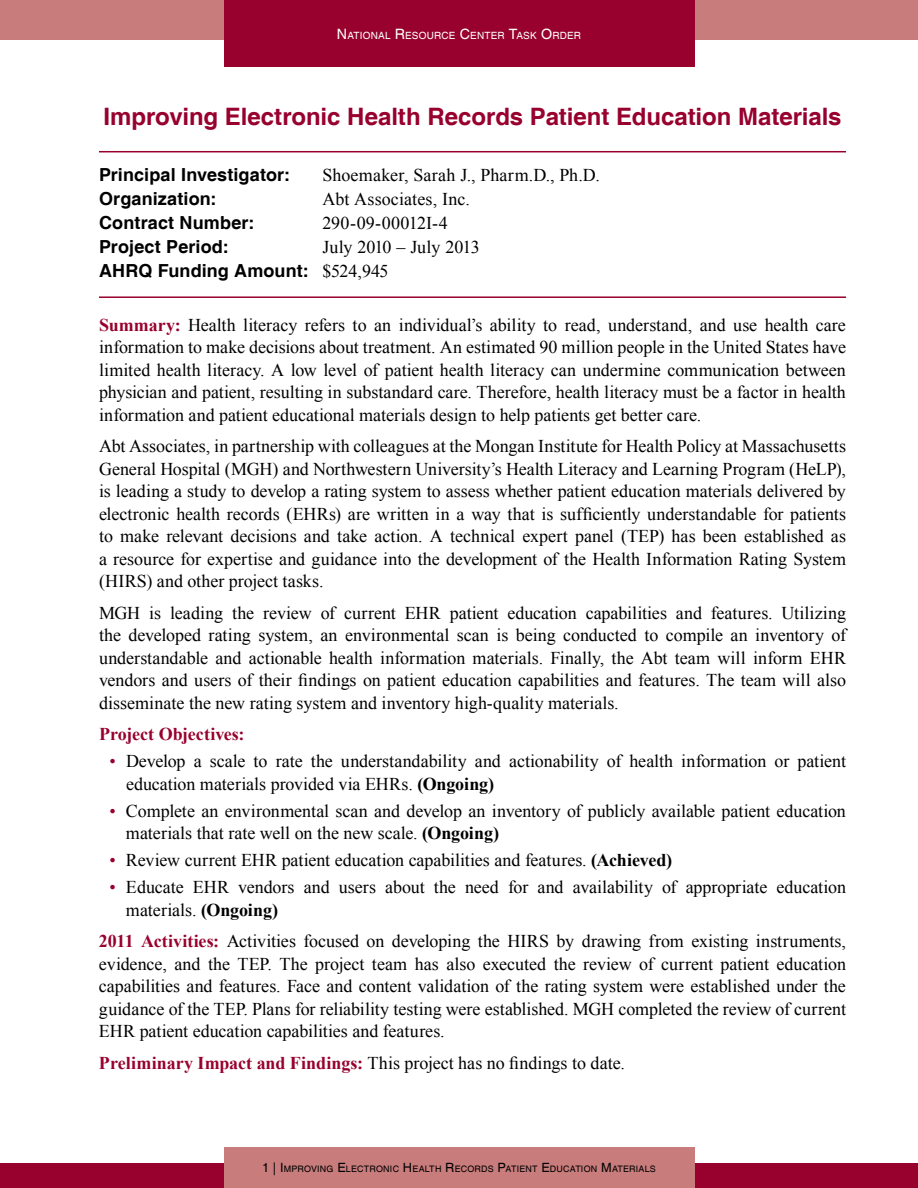
<style>
.page{position:relative;width:918px;height:1188px;background:#fff}
.page>*{position:absolute;margin:0;border:0;box-sizing:border-box;transform-origin:0 0}
.level1_Heading{font:700 24px "Helvetica";letter-spacing:-.005em;color:#98002e}
.projectInfo_basedonL{font:18px/22.5px "Times New Roman";letter-spacing:-.005em;color:#000}
.projectInfo_basedonL-2{font:700 18px "Helvetica";letter-spacing:.01em;color:#000}
.t1{font:700 18px "Times New Roman";color:#98002e}
.t2{font:10.05px "Helvetica";letter-spacing:.015em;color:#fff}
.t3{font:8.85px "Helvetica";letter-spacing:.025em;color:#000}
.s1{font-size:14.25px}
.s2{font-family:"Helvetica";font-weight:700}
.s3{font-weight:700;color:#98002e}
.s4{color:#98002e}
.s5{font-weight:700}
.s6{font-size:12.75px}
</style>
<div class="page">
<div style="left:0;top:0;width:918px;height:40px;background:#c87c7b"></div>
<div style="left:224px;top:0;width:470px;height:68px;background:#98002e"></div>
<div style="left:0;top:1163px;width:918px;height:25px;background:#98002e"></div>
<div style="left:224px;top:1148px;width:470px;height:40px;background:#c87c7b"></div>
<hr style="left:99px;top:151px;width:747px;height:1px;background:#98002e">
<hr style="left:99px;top:296px;width:747px;height:2px;background:#98002e">
<p class="t2" style="left:337px;top:30px;width:244px"><span class="s1">N</span>ATIONAL <span class="s1">R</span>ESOURCE <span class="s1">C</span>ENTER <span class="s1">T</span>ASK <span class="s1">O</span>RDER</p>
<p class="level1_Heading" style="left:103px;top:102px;width:740px">Improving Electronic Health Records Patient Education Materials</p>
<p class="projectInfo_basedonL-2" style="left:99px;top:164px;width:193px">Principal Investigator:</p>
<p class="projectInfo_basedonL" style="left:322px;top:163px;width:279px">Shoemaker, Sarah J., Pharm.D., Ph.D.</p>
<p class="projectInfo_basedonL-2" style="left:99px;top:188px;width:119px">Organization:</p>
<p class="projectInfo_basedonL" style="left:323px;top:187px;width:149px">Abt Associates, Inc.</p>
<p class="projectInfo_basedonL-2" style="left:99px;top:212px;width:157px">Contract Number:</p>
<p class="projectInfo_basedonL" style="left:323px;top:211px;width:127px">290-09-00012I-4</p>
<p class="projectInfo_basedonL-2" style="left:99px;top:236px;width:131px">Project Period:</p>
<p class="projectInfo_basedonL" style="left:99px;top:235px;width:382px;line-height:24px;text-indent:224px">July 2010 – July 2013<br><span class="s2">AHRQ Funding Amount:</span> $524,945</p>
<p class="projectInfo_basedonL" style="left:99px;top:313px;width:749px;text-align:justify"><span class="s3">Summary:</span> Health literacy refers to an individual’s ability to read, understand, and use health care information to make decisions about treatment. An estimated 90 million people in the United States have limited health literacy. A low level of patient health literacy can undermine communication between physician and patient, resulting in substandard care. Therefore, health literacy must be a factor in health information and patient educational materials design to help patients get better care.</p>
<p class="projectInfo_basedonL" style="left:99px;top:435px;width:749px;text-align:justify">Abt Associates, in partnership with colleagues at the Mongan Institute for Health Policy at Massachusetts General Hospital (MGH) and Northwestern University’s Health Literacy and Learning Program (HeLP), is leading a study to develop a rating system to assess whether patient education materials delivered by electronic health records (EHRs) are written in a way that is sufficiently understandable for patients to make relevant decisions and take action. A technical expert panel (TEP) has been established as a resource for expertise and guidance into the development of the Health Information Rating System (HIRS) and other project tasks.</p>
<p class="projectInfo_basedonL" style="left:99px;top:601px;width:749px;text-align:justify">MGH is leading the review of current EHR patient education capabilities and features. Utilizing the developed rating system, an environmental scan is being conducted to compile an inventory of understandable and actionable health information materials. Finally, the Abt team will inform EHR vendors and users of their findings on patient education capabilities and features. The team will also disseminate the new rating system and inventory high-quality materials.</p>
<p class="t1" style="left:99px;top:722px;width:147px">Project Objectives:</p>
<p class="projectInfo_basedonL" style="left:126px;top:750px;width:722px;text-indent:-16px"><span class="s4">•</span> Develop a scale to rate the understandability and actionability of health information or patient education materials provided via EHRs. <span class="s5">(Ongoing)</span></p>
<p class="projectInfo_basedonL" style="left:126px;top:799px;width:721px;text-indent:-16px"><span class="s4">•</span> Complete an environmental scan and develop an inventory of publicly available patient education materials that rate well on the new scale. <span class="s5">(Ongoing)</span></p>
<p class="projectInfo_basedonL" style="left:109px;top:849px;width:564px"><span class="s4">•</span> Review current EHR patient education capabilities and features. <span class="s5">(Achieved)</span></p>
<p class="projectInfo_basedonL" style="left:126px;top:876px;width:722px;text-indent:-16px"><span class="s4">•</span> Educate EHR vendors and users about the need for and availability of appropriate education materials. <span class="s5">(Ongoing)</span></p>
<p class="projectInfo_basedonL" style="left:99px;top:930px;width:749px;text-align:justify"><span class="s3">2011 Activities:</span> Activities focused on developing the HIRS by drawing from existing instruments, evidence, and the TEP. The project team has also executed the review of current patient education capabilities and features. Face and content validation of the rating system were established under the guidance of the TEP. Plans for reliability testing were established. MGH completed the review of current EHR patient education capabilities and features.</p>
<p class="projectInfo_basedonL" style="left:99px;top:1051px;width:528px"><span class="s3">Preliminary Impact and Findings:</span> This project has no findings to date.</p>
<p class="t3" style="left:262px;top:1164px;width:395px"><span class="s6">1 | I</span>MPROVI NG <span class="s6">E</span>LECTRONI C <span class="s6">H</span>EALTH <span class="s6">R</span> ECORDS <span class="s6">P</span>ATIENT <span class="s6">E</span>DUCATION <span class="s6">M</span>ATERIALS</p>
</div>
